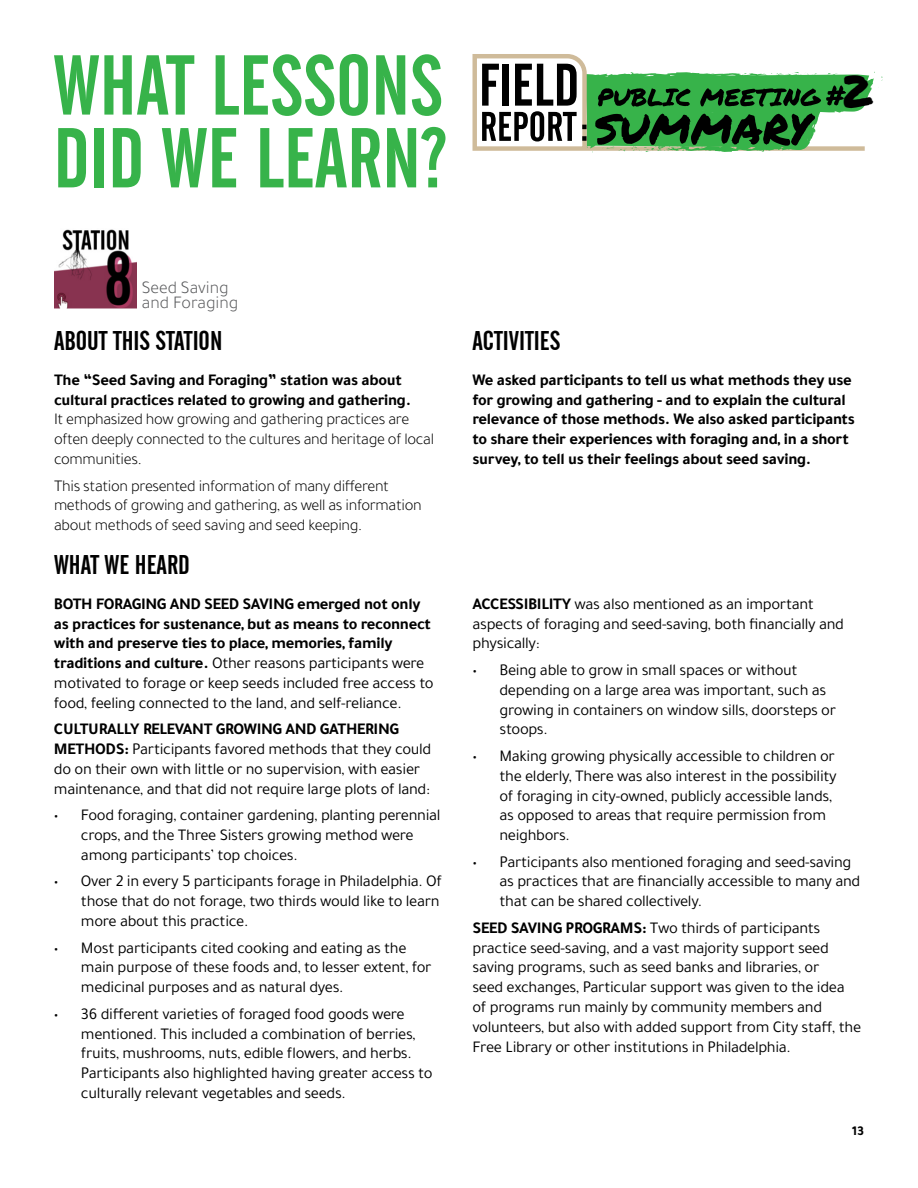
<style>
.page{position:relative;width:918px;height:1188px;background:#fff}
.page>*{position:absolute;margin:0;border:0;box-sizing:border-box;transform-origin:0 0}
.t1{font:45px "Permanent Marker";color:#000}
.t2{font:27px "Alternate Gothic No 2 BT";color:#000}
.t3{font:300 18px/15.8px "Tajawal";color:#58595b}
.t4{font:16.5px/19.8px "Tajawal";letter-spacing:-.02em;color:#000}
.t5{font:700 16.5px/19.8px "Tajawal";letter-spacing:-.02em;color:#000}
.t6{font:300 16.5px/19.8px "Tajawal";letter-spacing:-.02em;color:#000}
.t7{font:700 13.5px "Tajawal";color:#000}
.s1{font-weight:400}
.s2{font-weight:700}
</style>
<div class="page">
<svg style="left:473px;top:54px;width:410px;height:99px"></svg>
<svg style="left:54px;top:55px;width:140px;height:60px"></svg>
<svg style="left:216px;top:54px;width:118px;height:62px"></svg>
<svg style="left:340px;top:54px;width:28px;height:62px"></svg>
<svg style="left:376px;top:55px;width:29px;height:60px"></svg>
<svg style="left:412px;top:54px;width:29px;height:62px"></svg>
<svg style="left:58px;top:128px;width:28px;height:59px"></svg>
<div style="left:94px;top:128px;width:10px;height:59px;background:#37b34a"></div>
<svg style="left:113px;top:128px;width:28px;height:59px"></svg>
<svg style="left:162px;top:128px;width:74px;height:59px"></svg>
<svg style="left:260px;top:128px;width:121px;height:59px"></svg>
<svg style="left:387px;top:127px;width:59px;height:60px"></svg>
<img style="left:54px;top:229px;width:83px;height:79px">
<h1 class="t1" style="left:841px;top:58px;width:31px">2</h1>
<p class="t3" style="left:142px;top:279px;width:98px">Seed Saving and Foraging</p>
<h2 class="t2" style="left:54px;top:326px;width:170px">ABOUT THIS STATION</h2>
<p class="t5" style="left:54px;top:370px;width:359px">The “Seed Saving and Foraging” station was about cultural practices related to growing and gathering.</p>
<p class="t6" style="left:54px;top:410px;width:382px">It emphasized how growing and gathering practices are often deeply connected to the cultures and heritage of local communities.</p>
<p class="t6" style="left:54px;top:476px;width:369px">This station presented information of many different methods of growing and gathering, as well as information about methods of seed saving and seed keeping.</p>
<h2 class="t2" style="left:54px;top:550px;width:137px">WHAT WE HEARD</h2>
<p class="t5" style="left:54px;top:594px;width:381px">BOTH FORAGING AND SEED SAVING emerged not only as practices for sustenance, but as means to reconnect with and preserve ties to place, memories, family traditions and culture. <span class="s1">Other reasons participants were motivated to forage or keep seeds included free access to food, feeling connected to the land, and self-reliance.</span></p>
<p class="t4" style="left:54px;top:719px;width:379px"><span class="s2">CULTURALLY RELEVANT GROWING AND GATHERING METHODS:</span> Participants favored methods that they could do on their own with little or no supervision, with easier maintenance, and that did not require large plots of land:</p>
<p class="t4" style="left:81px;top:805px;width:361px;text-indent:-27px">• Food foraging, container gardening, planting perennial crops, and the Three Sisters growing method were among participants’ top choices.</p>
<p class="t4" style="left:81px;top:871px;width:363px;text-indent:-27px">• Over 2 in every 5 participants forage in Philadelphia. Of those that do not forage, two thirds would like to learn more about this practice.</p>
<p class="t4" style="left:81px;top:938px;width:352px;text-indent:-27px">• Most participants cited cooking and eating as the main purpose of these foods and, to lesser extent, for medicinal purposes and as natural dyes.</p>
<p class="t4" style="left:81px;top:1004px;width:353px;text-indent:-27px">• 36 different varieties of foraged food goods were mentioned. This included a combination of berries, fruits, mushrooms, nuts, edible flowers, and herbs.<br>Participants also highlighted having greater access to culturally relevant vegetables and seeds.</p>
<h2 class="t2" style="left:472px;top:326px;width:89px">ACTIVITIES</h2>
<p class="t5" style="left:472px;top:370px;width:384px">We asked participants to tell us what methods they use for growing and gathering - and to explain the cultural relevance of those methods. We also asked participants to share their experiences with foraging and, in a short survey, to tell us their feelings about seed saving.</p>
<p class="t4" style="left:472px;top:594px;width:373px"><span class="s2">ACCESSIBILITY</span> was also mentioned as an important aspects of foraging and seed-saving, both financially and physically:</p>
<p class="t4" style="left:499px;top:660px;width:338px;text-indent:-27px">• Being able to grow in small spaces or without depending on a large area was important, such as growing in containers on window sills, doorsteps or stoops.</p>
<p class="t4" style="left:499px;top:746px;width:339px;text-indent:-27px">• Making growing physically accessible to children or the elderly, There was also interest in the possibility of foraging in city-owned, publicly accessible lands, as opposed to areas that require permission from neighbors.</p>
<p class="t4" style="left:499px;top:852px;width:362px;text-indent:-27px">• Participants also mentioned foraging and seed-saving as practices that are financially accessible to many and that can be shared collectively.</p>
<p class="t4" style="left:472px;top:918px;width:390px"><span class="s2">SEED SAVING PROGRAMS:</span> Two thirds of participants practice seed-saving, and a vast majority support seed saving programs, such as seed banks and libraries, or<br>seed exchanges, Particular support was given to the idea of programs run mainly by community members and volunteers, but also with added support from City staff, the Free Library or other institutions in Philadelphia.</p>
<p class="t7" style="left:852px;top:1120px;width:13px">13</p>
</div>
